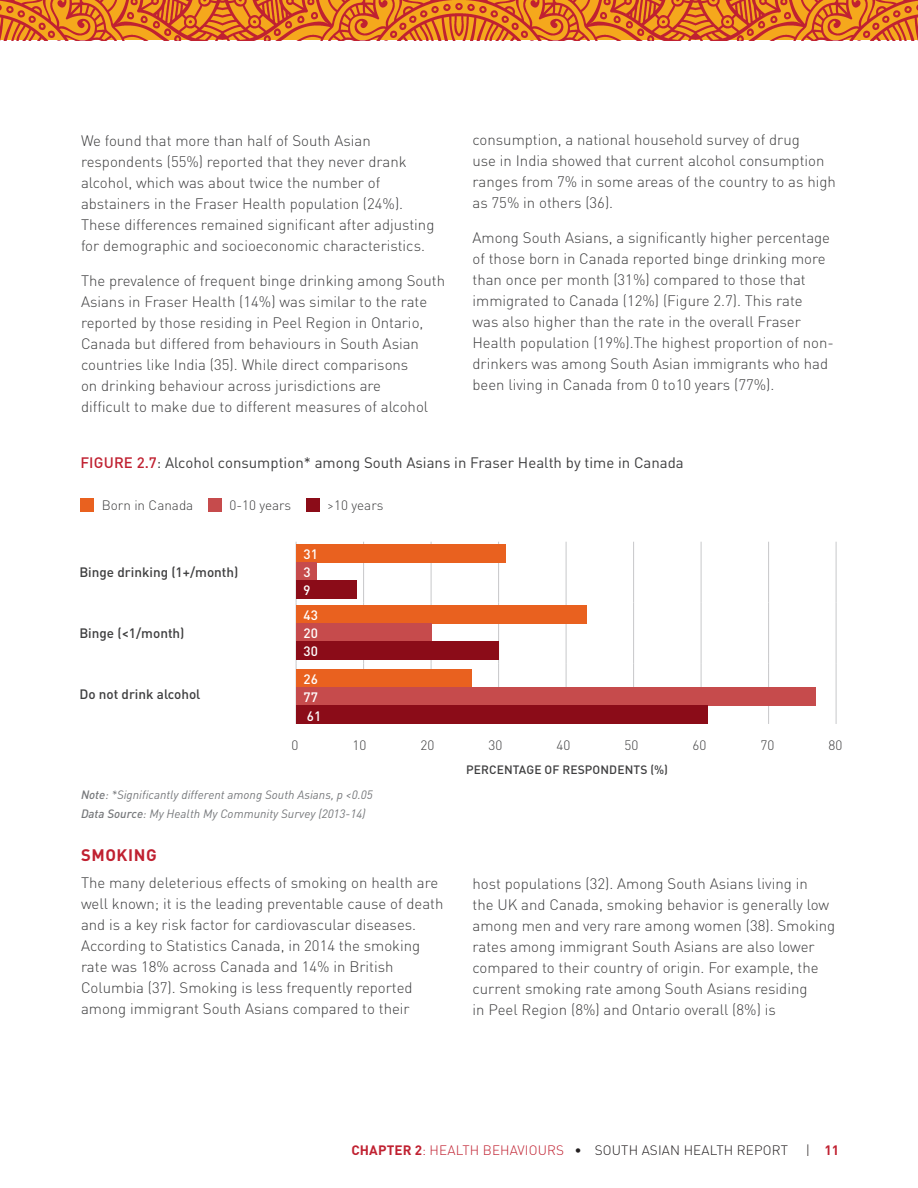
<style>
.page{position:relative;width:918px;height:1188px;background:#fff}
.page>*{position:absolute;margin:0;border:0;box-sizing:border-box;transform-origin:0 0}
.t1{font:700 16.5px "DIN Pro";letter-spacing:.035em;color:#c02131}
.t2{font:300 15px/21px "DIN Pro";color:#3e3e3f}
.t3{font:15px "DIN Pro";color:#3e3e3f}
.t4{font:500 13.5px "DIN Pro";color:#3e3e3f}
.t5{font:300 13.5px "DIN Pro";letter-spacing:.01em;color:#231f20}
.t6{font:300 13.5px "DIN Pro";color:#3e3e3f}
.t7{font:500 13.5px/25px "DIN Pro";color:#fff}
.t8{font:700 13.5px "DIN Pro";color:#c02131}
.t9{font:italic 12px/19.2px "DIN";color:#76787b}
.t10{font:500 12px "DIN Pro";letter-spacing:.01em;color:#3e3e3f}
.s1{font-weight:500;color:#c02131}
.s2{font-weight:500}
.s3{font-weight:700;color:#c02131}
.s4{color:#c02131}
.s5{font-weight:300;color:#231f20}
</style>
<div class="page">
<img style="left:0;top:0;width:918px;height:40px">
<hr style="left:296px;top:542px;width:1px;height:60px;background:#c7c8ca">
<hr style="left:363px;top:542px;width:1px;height:60px;background:#c7c8ca">
<hr style="left:296px;top:602px;width:1px;height:61px;background:#c7c8ca">
<hr style="left:363px;top:602px;width:1px;height:61px;background:#c7c8ca">
<hr style="left:296px;top:663px;width:1px;height:61px;background:#c7c8ca">
<hr style="left:363px;top:663px;width:1px;height:61px;background:#c7c8ca">
<hr style="left:431px;top:542px;width:1px;height:60px;background:#c7c8ca">
<hr style="left:498px;top:542px;width:1px;height:60px;background:#c7c8ca">
<hr style="left:566px;top:542px;width:1px;height:60px;background:#c7c8ca">
<hr style="left:633px;top:542px;width:1px;height:60px;background:#c7c8ca">
<hr style="left:701px;top:542px;width:1px;height:60px;background:#c7c8ca">
<hr style="left:768px;top:542px;width:1px;height:60px;background:#c7c8ca">
<hr style="left:836px;top:542px;width:1px;height:60px;background:#c7c8ca">
<hr style="left:431px;top:602px;width:1px;height:61px;background:#c7c8ca">
<hr style="left:498px;top:602px;width:1px;height:61px;background:#c7c8ca">
<hr style="left:566px;top:602px;width:1px;height:61px;background:#c7c8ca">
<hr style="left:633px;top:602px;width:1px;height:61px;background:#c7c8ca">
<hr style="left:701px;top:602px;width:1px;height:61px;background:#c7c8ca">
<hr style="left:768px;top:602px;width:1px;height:61px;background:#c7c8ca">
<hr style="left:836px;top:602px;width:1px;height:61px;background:#c7c8ca">
<hr style="left:431px;top:663px;width:1px;height:61px;background:#c7c8ca">
<hr style="left:498px;top:663px;width:1px;height:61px;background:#c7c8ca">
<hr style="left:566px;top:663px;width:1px;height:61px;background:#c7c8ca">
<hr style="left:633px;top:663px;width:1px;height:61px;background:#c7c8ca">
<hr style="left:701px;top:663px;width:1px;height:61px;background:#c7c8ca">
<hr style="left:768px;top:663px;width:1px;height:61px;background:#c7c8ca">
<hr style="left:836px;top:663px;width:1px;height:61px;background:#c7c8ca">
<div style="left:296px;top:545px;width:209px;height:18px;background:#e9611f"></div>
<div style="left:296px;top:606px;width:290px;height:18px;background:#e9611f"></div>
<div style="left:296px;top:670px;width:176px;height:18px;background:#e9611f"></div>
<div style="left:296px;top:563px;width:20px;height:18px;background:#c64b4c"></div>
<div style="left:296px;top:624px;width:135px;height:18px;background:#c64b4c"></div>
<div style="left:296px;top:688px;width:520px;height:18px;background:#c64b4c"></div>
<div style="left:296px;top:581px;width:61px;height:18px;background:#8b0c18"></div>
<div style="left:296px;top:642px;width:203px;height:18px;background:#8b0c18"></div>
<div style="left:296px;top:706px;width:412px;height:18px;background:#8b0c18"></div>
<div style="left:208px;top:498px;width:14px;height:14px;background:#c64b4c"></div>
<div style="left:306px;top:498px;width:14px;height:14px;background:#8b0c18"></div>
<div style="left:80px;top:498px;width:14px;height:14px;background:#e9611f"></div>
<p class="t2" style="left:81px;top:130px;width:355px">We found that more than half of South Asian respondents (55%) reported that they never drank alcohol, which was about twice the number of abstainers in the Fraser Health population (24%).<br>These differences remained significant after adjusting for demographic and socioeconomic characteristics.</p>
<p class="t2" style="left:81px;top:269px;width:366px">The prevalence of frequent binge drinking among South Asians in Fraser Health (14%) was similar to the rate reported by those residing in Peel Region in Ontario, Canada but differed from behaviours in South Asian countries like India (35). While direct comparisons<br>on drinking behaviour across jurisdictions are<br>difficult to make due to different measures of alcohol</p>
<p class="t2" style="left:472px;top:129px;width:365px">consumption, a national household survey of drug<br>use in India showed that current alcohol consumption ranges from 7% in some areas of the country to as high as 75% in others (36).</p>
<p class="t2" style="left:472px;top:226px;width:363px">Among South Asians, a significantly higher percentage of those born in Canada reported binge drinking more than once per month (31%) compared to those that immigrated to Canada (12%) (Figure 2.7). This rate<br>was also higher than the rate in the overall Fraser Health population (19%).The highest proportion of non&shy;drinkers was among South Asian immigrants who had been living in Canada from 0 to10 years (77%).</p>
<p class="t3" style="left:80px;top:453px;width:605px"><span class="s1">FIGURE 2.7</span>: Alcohol consumption* among South Asians in Fraser Health by time in Canada</p>
<p class="t6" style="left:102px;top:496px;width:93px">Born in Canada</p>
<p class="t6" style="left:229px;top:496px;width:63px">0-10 years</p>
<p class="t6" style="left:327px;top:496px;width:58px">&gt;10 years</p>
<p class="t4" style="left:79px;top:563px;width:161px">Binge drinking (1+/month)</p>
<p class="t4" style="left:79px;top:624px;width:107px">Binge (&lt;1/month)</p>
<p class="t4" style="left:79px;top:685px;width:123px">Do not drink alcohol</p>
<p class="t7" style="left:304px;top:541px;width:16px">31</p>
<p class="t7" style="left:304px;top:559px;width:9px">3</p>
<p class="t7" style="left:304px;top:577px;width:16px">9<br>43</p>
<p class="t7" style="left:304px;top:620px;width:16px">20</p>
<p class="t7" style="left:304px;top:638px;width:16px">30</p>
<p class="t7" style="left:304px;top:666px;width:16px">26</p>
<p class="t7" style="left:304px;top:685px;width:16px">77</p>
<p class="t7" style="left:307px;top:703px;width:16px">61</p>
<p class="t6" style="left:292px;top:736px;width:8px">0</p>
<p class="t6" style="left:353px;top:736px;width:15px">10</p>
<p class="t6" style="left:421px;top:736px;width:15px">20</p>
<p class="t6" style="left:489px;top:736px;width:15px">30</p>
<p class="t6" style="left:557px;top:736px;width:15px">40</p>
<p class="t6" style="left:625px;top:736px;width:15px">50</p>
<p class="t6" style="left:693px;top:736px;width:15px">60</p>
<p class="t6" style="left:761px;top:736px;width:15px">70</p>
<p class="t6" style="left:829px;top:736px;width:15px">80</p>
<p class="t10" style="left:466px;top:761px;width:204px">PERCENTAGE OF RESPONDENTS (%)</p>
<p class="t9" style="left:81px;top:785px;width:293px"><span class="s2">Note</span>: *Significantly different among South Asians, p &lt;0.05<br><span class="s2">Data Source</span>: My Health My Community Survey (2013-14)</p>
<p class="t1" style="left:81px;top:843px;width:77px">SMOKING</p>
<p class="t2" style="left:81px;top:872px;width:364px">The many deleterious effects of smoking on health are well known; it is the leading preventable cause of death and is a key risk factor for cardiovascular diseases.<br>According to Statistics Canada, in 2014 the smoking rate was 18% across Canada and 14% in British Columbia (37). Smoking is less frequently reported among immigrant South Asians compared to their</p>
<p class="t2" style="left:472px;top:872px;width:364px">host populations (32). Among South Asians living in<br>the UK and Canada, smoking behavior is generally low among men and very rare among women (38). Smoking rates among immigrant South Asians are also lower compared to their country of origin. For example, the current smoking rate among South Asians residing<br>in Peel Region (8%) and Ontario overall (8%) is</p>
<p class="t5" style="left:351px;top:1141px;width:438px"><span class="s3">CHAPTER 2</span><span class="s4">: HEALTH BEHAVIOURS</span> • SOUTH ASIAN HEALTH REPORT</p>
<p class="t8" style="left:806px;top:1141px;width:35px"><span class="s5">|</span> 11</p>
</div>
